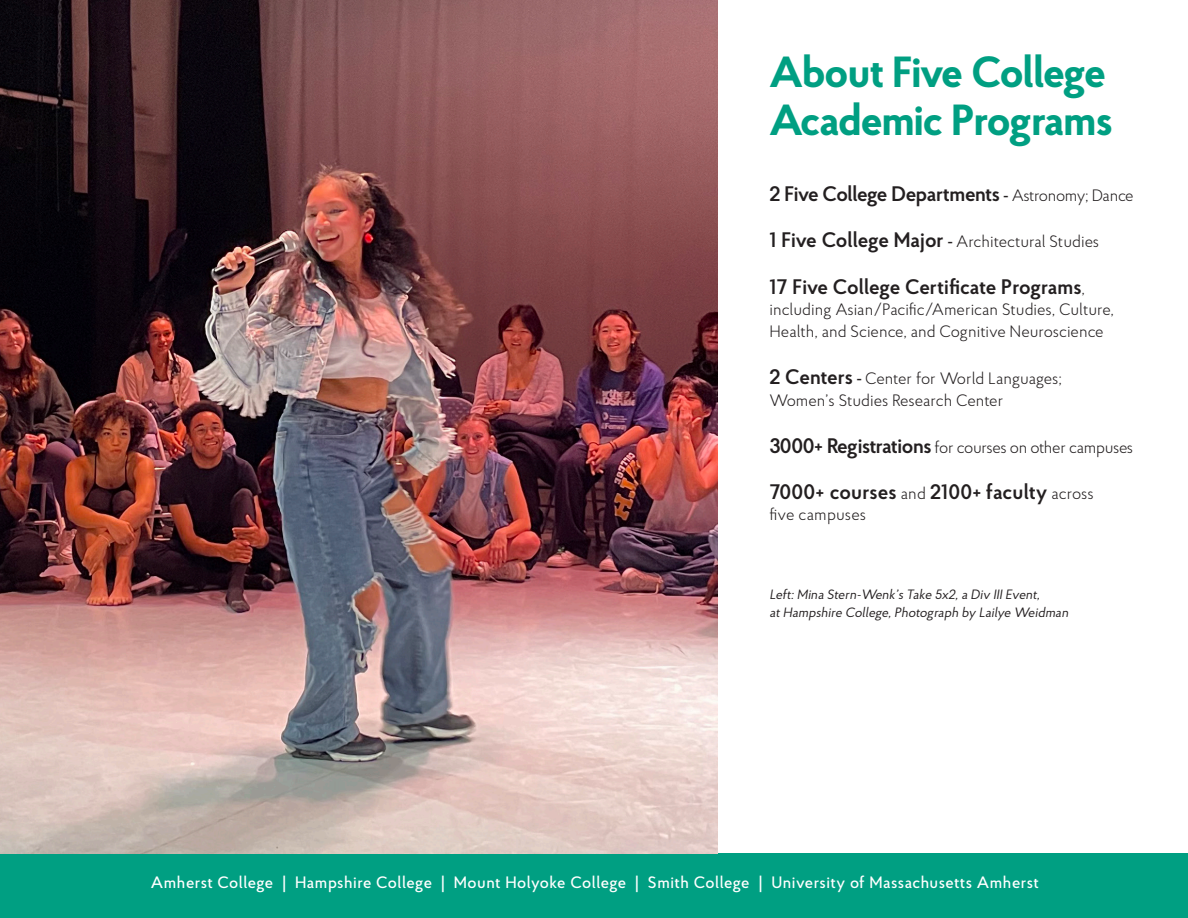
<style>
.page{position:relative;width:1188px;height:918px;background:#fff}
.page>*{position:absolute;margin:0;border:0;box-sizing:border-box;transform-origin:0 0}
.t1{font:700 43.5px/48px "Proba Pro";letter-spacing:-.02em;color:#009f82}
.t2{font:600 21px "Proba Pro";letter-spacing:-.01em;color:#231f20}
.t3{font:600 21px "Proba Pro";letter-spacing:.01em;color:#231f20}
.t4{font:300 16.5px/22.5px "Proba Pro";color:#231f20}
.t5{font:500 16.5px "Proba Pro";letter-spacing:.03em;color:#fff}
.t6{font:300 16.5px "Proba Pro";letter-spacing:-.02em;color:#231f20}
.t7{font:italic 13.5px/18px "Proba Pro";color:#231f20}
.s1{font-size:16.5px}
.s2{font-weight:300;font-size:16.5px}
.s3{font-weight:600;font-size:21px}
.s4{font-weight:600}
</style>
<div class="page">
<div style="left:0;top:854px;width:1188px;height:64px;background:#009f82"></div>
<img style="left:0;top:0;width:717px;height:854px">
<p class="t1" style="left:770px;top:46px;width:345px">About Five College<br>Academic Programs</p>
<p class="t2" style="left:770px;top:179px;width:366px">2 Five College Departments <span class="s1">-</span> <span class="s2">Astronomy; Dance</span></p>
<p class="t4" style="left:770px;top:230px;width:331px"><span class="s3">1 Five College Major</span> <span class="s4">-</span> Architectural Studies</p>
<p class="t2" style="left:770px;top:272px;width:317px">17 Five College Certificate Programs<span class="s2">,</span></p>
<p class="t4" style="left:770px;top:298px;width:346px">including Asian/Pacific/American Studies, Culture,<br>Health, and Science, and Cognitive Neuroscience</p>
<p class="t4" style="left:770px;top:367px;width:294px"><span class="s3">2 Centers</span> <span class="s4">-</span> Center for World Languages;<br>Women’s Studies Research Center</p>
<p class="t6" style="left:770px;top:437px;width:365px"><span class="s3">3000+ Registrations</span> for courses on other campuses</p>
<p class="t3" style="left:770px;top:478px;width:326px">7000+ courses <span class="s2">and</span> 2100+ faculty <span class="s2">across</span></p>
<p class="t4" style="left:770px;top:503px;width:98px">five campuses</p>
<p class="t7" style="left:770px;top:585px;width:303px">Left:Mina Stern-Wenk’s Take 5x2,a Div IIIEvent, atHampshire College,Photograph by Lailye Weidman</p>
<p class="t5" style="left:151px;top:872px;width:889px">Amherst College | Hampshire College | Mount Holyoke College | Smith College | University of Massachusetts Amherst</p>
</div>
